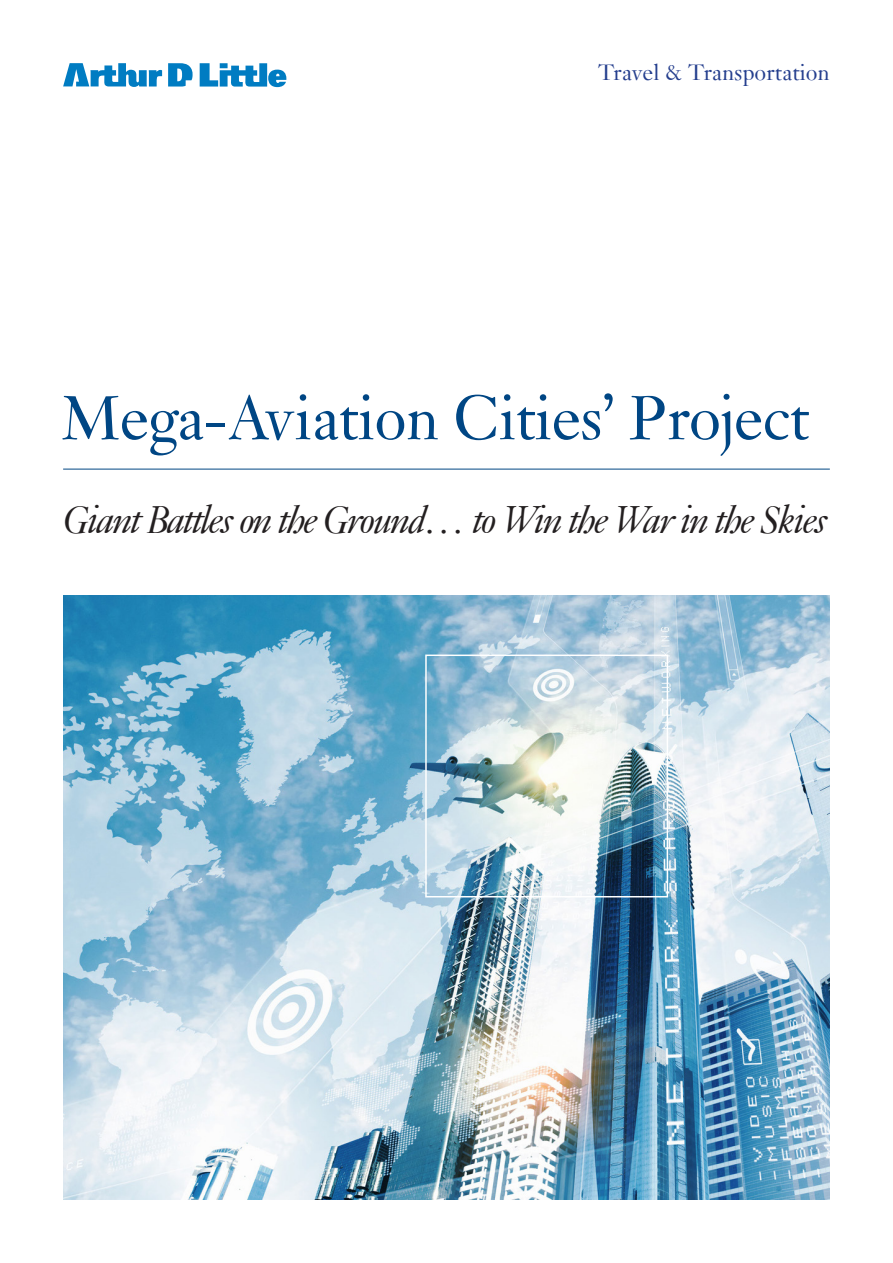
<style>
.page{position:relative;width:893px;height:1263px;background:#fff}
.page>*{position:absolute;margin:0;border:0;box-sizing:border-box;transform-origin:0 0}
.t1{font:66px "Janson";letter-spacing:-.015em;color:#004684}
.t2{font:italic 42px "Janson";letter-spacing:-.045em;color:#231f20}
.t3{font:24px "Janson";letter-spacing:-.005em;color:#253f8e}
</style>
<div class="page">
<svg style="left:63px;top:63px;width:99px;height:24px"></svg>
<svg style="left:168px;top:63px;width:25px;height:24px"></svg>
<svg style="left:200px;top:63px;width:86px;height:24px"></svg>
<img style="left:63px;top:595px;width:767px;height:605px">
<hr style="left:63px;top:469px;width:767px;height:1px;background:#004684">
<div style="left:425px;top:654px;width:243px;height:243px;border:2px solid #fff"></div>
<p class="t3" style="left:597px;top:58px;width:234px">Travel &amp; Transportation</p>
<h1 class="t1" style="left:61px;top:379px;width:750px">Mega-Aviation Cities’ Project</h1>
<p class="t2" style="left:61px;top:494px;width:767px">Giant Battles on the Ground… to Win the War in the Skies</p>
</div>
